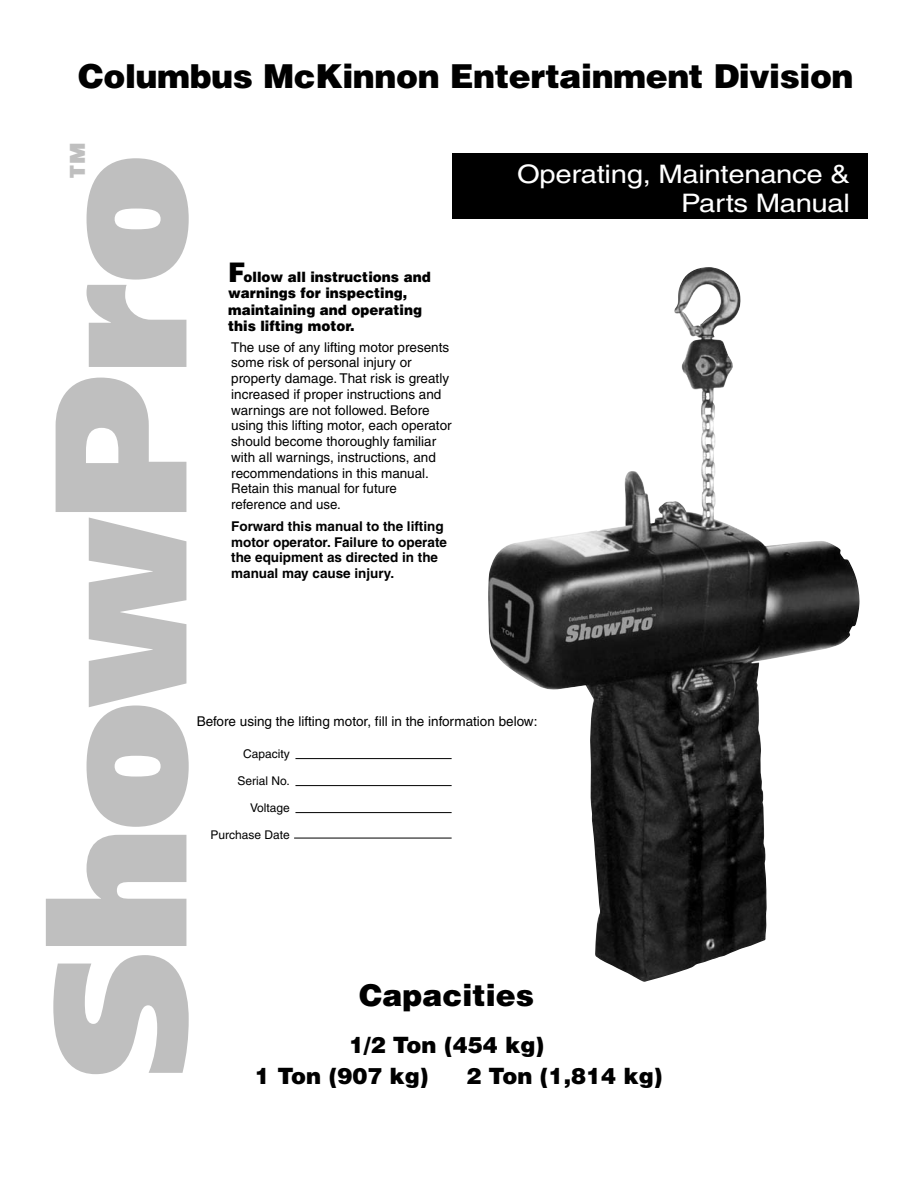
<style>
.page{position:relative;width:918px;height:1188px;background:#fff}
.page>*{position:absolute;margin:0;border:0;box-sizing:border-box;transform-origin:0 0}
.t1{font:900 187.5px "Frutiger";letter-spacing:-.02em;color:#bfbfbf}
.t2{font:900 36px "Frutiger";color:#bfbfbf}
.t3{font:900 33px "Helvetica";letter-spacing:-.015em;color:#000}
.t4{font:900 30px "Helvetica";color:#000}
.t5{font:25.5px/29.2px "Helvetica";letter-spacing:-.01em;color:#fff;text-align:right;scale:1.15 1}
.t6{font:900 22.5px "Helvetica";color:#000}
.t7{font:900 14.25px/16.5px "Helvetica";color:#000;scale:.95 1}
.t8{font:13.5px/15.8px "Helvetica";color:#000}
.t9{font:700 13.5px/15.8px "Helvetica";color:#000}
.t10{font:12px "Helvetica";color:#000}
.s1{font-size:27px}
</style>
<div class="page">
<img style="left:488px;top:267px;width:372px;height:715px">
<div style="left:453px;top:153px;width:415px;height:66px;background:#000"></div>
<hr style="left:295px;top:758px;width:157px;height:1px;background:#000">
<hr style="left:295px;top:785px;width:157px;height:1px;background:#000">
<hr style="left:295px;top:812px;width:157px;height:1px;background:#000">
<hr style="left:294px;top:838px;width:158px;height:1px;background:#000">
<h3 class="t3" style="left:78px;top:64px;width:777px">Columbus McKinnon Entertainment Division</h3>
<h2 class="t2" style="left:68px;top:179px;width:37px;rotate:-90deg">™</h2>
<h1 class="t1" style="left:46px;top:1079px;width:926px;rotate:-90deg">ShowPro</h1>
<p class="t7" style="left:228px;top:270px;width:215px"><span class="s1">F</span>ollow all instructions and warnings for inspecting, maintaining and operating this lifting motor.</p>
<p class="t8" style="left:231px;top:340px;width:222px">The use of any lifting motor presents some risk of personal injury or property damage. That risk is greatly increased if proper instructions and warnings are not followed. Before using this lifting motor, each operator should become thoroughly familiar with all warnings, instructions, and recommendations in this manual.<br>Retain this manual for future reference and use.</p>
<p class="t9" style="left:231px;top:520px;width:217px">Forward this manual to the lifting motor operator. Failure to operate the equipment as directed in the manual may cause injury.</p>
<h3 class="t5" style="left:517px;top:161px;width:291px">Operating, Maintenance &amp;<br>Parts Manual</h3>
<p class="t8" style="left:197px;top:715px;width:342px">Before using the lifting motor, fill in the information below:</p>
<p class="t10" style="left:243px;top:749px;width:48px">Capacity</p>
<p class="t10" style="left:237px;top:776px;width:54px">Serial No.</p>
<p class="t10" style="left:250px;top:803px;width:41px">Voltage</p>
<p class="t10" style="left:210px;top:830px;width:81px">Purchase Date</p>
<h3 class="t4" style="left:359px;top:985px;width:176px">Capacities</h3>
<h3 class="t6" style="left:349px;top:1037px;width:197px">1/2 Ton (454 kg)</h3>
<h3 class="t6" style="left:255px;top:1068px;width:175px">1 Ton (907 kg)</h3>
<h3 class="t6" style="left:466px;top:1068px;width:198px">2 Ton (1,814 kg)</h3>
</div>
